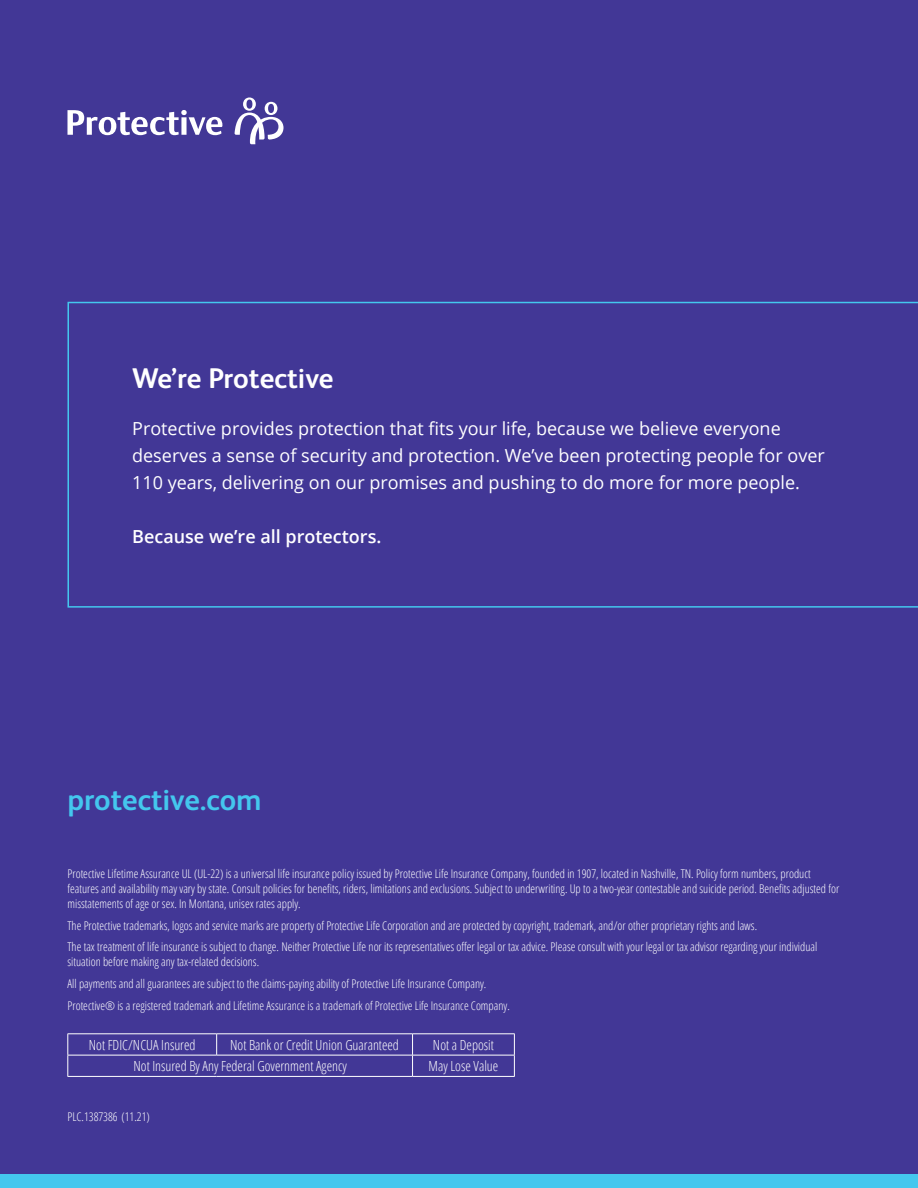
<style>
.page{position:relative;width:918px;height:1188px;background:#423796}
.page>*{position:absolute;margin:0;border:0;box-sizing:border-box;transform-origin:0 0}
.t1{font:700 30px "FS Albert Pro";color:#44c7ee}
.Section_Headline{font:700 28.5px "FS Albert Pro";color:#fff}
.CallOut_Quote_text{font:18px/27px "Open Sans";color:#fff}
.CallOut_Quote_text-2{font:600 18px "Open Sans";color:#fff}
.t2{font:300 13.95px "Open Sans Condensed";color:#fff}
.Disclosures{font:300 12px/15px "Open Sans Condensed";color:#fff}
</style>
<div class="page">
<div style="left:0;top:1174px;width:918px;height:14px;background:#44c7ee"></div>
<svg style="left:234px;top:98px;width:50px;height:46px"></svg>
<svg style="left:67px;top:110px;width:155px;height:25px"></svg>
<svg style="left:67px;top:301px;width:851px;height:307px"></svg>
<hr style="left:68px;top:1033px;width:149px;height:1px;background:#fff">
<hr style="left:217px;top:1033px;width:196px;height:1px;background:#fff">
<svg style="left:216px;top:1034px;width:1px;height:21px"></svg>
<hr style="left:413px;top:1033px;width:102px;height:1px;background:#fff">
<hr style="left:68px;top:1055px;width:149px;height:1px;background:#fff">
<svg style="left:68px;top:1034px;width:1px;height:42px"></svg>
<hr style="left:217px;top:1055px;width:196px;height:1px;background:#fff">
<hr style="left:413px;top:1055px;width:102px;height:1px;background:#fff">
<svg style="left:412px;top:1034px;width:1px;height:42px"></svg>
<svg style="left:514px;top:1034px;width:1px;height:42px"></svg>
<hr style="left:68px;top:1076px;width:149px;height:1px;background:#fff">
<hr style="left:217px;top:1076px;width:196px;height:1px;background:#fff">
<hr style="left:413px;top:1076px;width:102px;height:1px;background:#fff">
<p class="Section_Headline" style="left:132px;top:359px;width:203px">We’re Protective</p>
<p class="CallOut_Quote_text" style="left:132px;top:414px;width:694px">Protective provides protection that fits your life, because we believe everyone deserves a sense of security and protection. We’ve been protecting people for over<br>110 years, delivering on our promises and pushing to do more for more people.</p>
<p class="CallOut_Quote_text-2" style="left:132px;top:524px;width:251px">Because we’re all protectors.</p>
<p class="t1" style="left:68px;top:779px;width:196px">protective.com</p>
<p class="Disclosures" style="left:68px;top:866px;width:773px">Protective Lifetime Assurance UL (UL-22) is a universal life insurance policy issued by Protective Life Insurance Company, founded in 1907, located in Nashville, TN. Policy form numbers, product features and availability may vary by state. Consult policies for benefits, riders, limitations and exclusions. Subject to underwriting. Up to a two-year contestable and suicide period. Benefits adjusted for misstatements of age or sex. In Montana, unisex rates apply.</p>
<p class="Disclosures" style="left:68px;top:917px;width:691px">The Protective trademarks, logos and service marks are property of Protective Life Corporation and are protected by copyright, trademark, and/or other proprietary rights and laws.</p>
<p class="Disclosures" style="left:68px;top:939px;width:751px">The tax treatment of life insurance is subject to change. Neither Protective Life nor its representatives offer legal or tax advice. Please consult with your legal or tax advisor regarding your individual situation before making any tax-related decisions.</p>
<p class="Disclosures" style="left:68px;top:976px;width:420px">All payments and all guarantees are subject to the claims-paying ability of Protective Life Insurance Company.</p>
<p class="Disclosures" style="left:68px;top:998px;width:444px">Protective® is a registered trademark and Lifetime Assurance is a trademark of Protective Life Insurance Company.</p>
<p class="t2" style="left:89px;top:1035px;width:108px">Not FDIC/NCUA Insured</p>
<p class="t2" style="left:230px;top:1035px;width:170px">Not Bank or Credit Union Guaranteed</p>
<p class="t2" style="left:433px;top:1035px;width:62px">Not a Deposit</p>
<p class="t2" style="left:134px;top:1057px;width:215px">Not Insured By Any Federal Government Agency</p>
<p class="t2" style="left:429px;top:1057px;width:71px">May Lose Value</p>
<p class="Disclosures" style="left:68px;top:1108px;width:84px">PLC.1387386 (11.21)</p>
</div>
